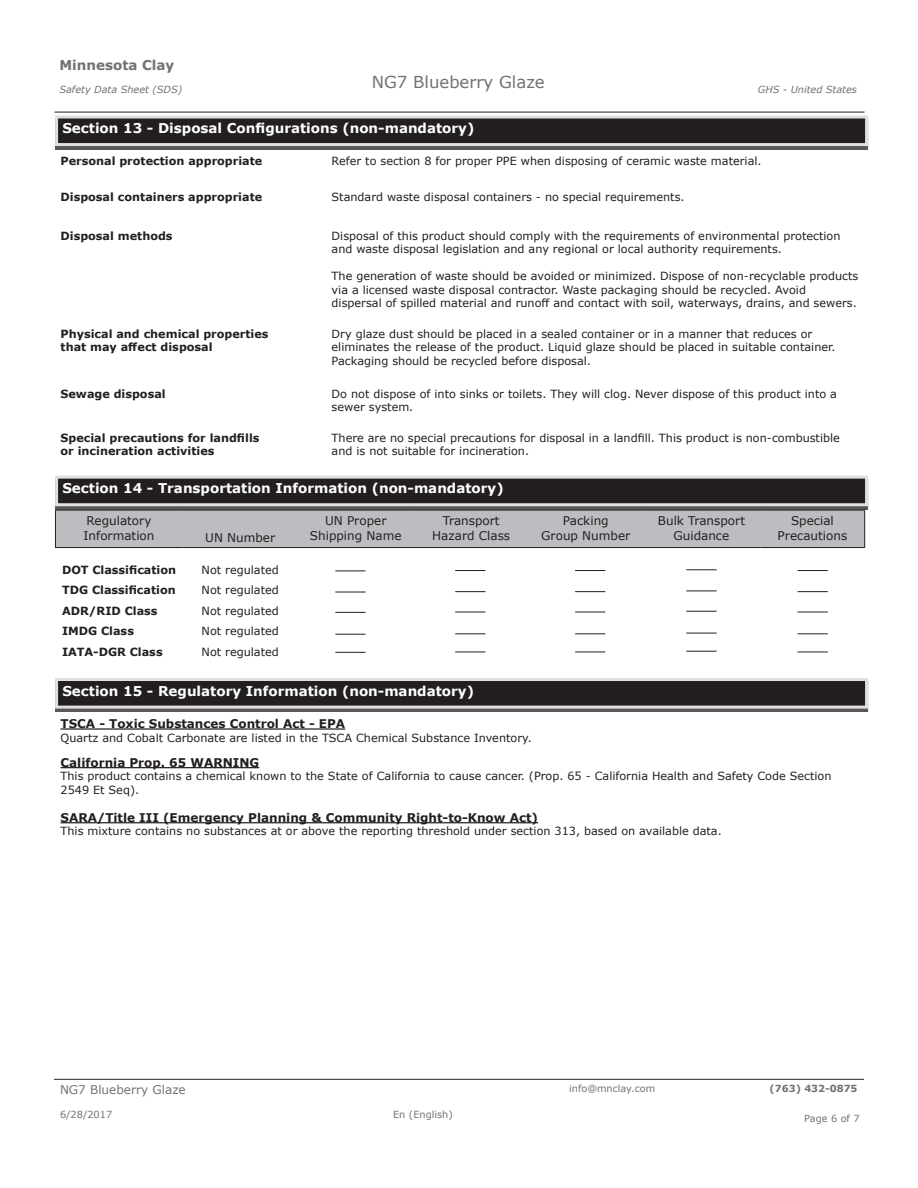
<style>
.page{position:relative;width:918px;height:1188px;background:#fff}
.page>*{position:absolute;margin:0;border:0;box-sizing:border-box;transform-origin:0 0}
.t1{font:16.5px "Verdana";color:#717275}
.t2{font:700 13.5px "Verdana";color:#fff}
.t3{font:700 13.5px "Verdana";color:#717275}
.t4{font:12px/14.4px "Verdana";color:#231f20;text-align:center}
.t5{font:700 12px "Verdana";color:#231f20}
.t6{font:12px "Verdana";color:#717275}
.t7{font:11.25px/13.5px "Verdana";color:#231f20}
.t8{font:700 11.25px/13.5px "Verdana";color:#231f20}
.t9{font:9.75px "Verdana";color:#717275}
.t10{font:italic 9.75px "Verdana";color:#717275}
.t11{font:700 9.75px "Verdana";color:#717275}
</style>
<div class="page">
<hr style="left:55px;top:112px;width:810px;height:1px;background:#231f20">
<div style="left:55px;top:119px;width:813px;height:30px;background:#5d5a5a"></div>
<div style="left:57px;top:117px;width:810px;height:28px;background:#231f20"></div>
<div style="left:55px;top:115px;width:813px;height:31px;border:3px solid #e2dfdf"></div>
<div style="left:55px;top:479px;width:813px;height:31px;background:#231f20;opacity:.75"></div>
<div style="left:57px;top:477px;width:810px;height:28px;background:#231f20"></div>
<div style="left:55px;top:476px;width:813px;height:30px;border:3px solid #e2dfdf"></div>
<div style="left:56px;top:511px;width:808px;height:36px;background:#bcbdc0"></div>
<hr style="left:55px;top:510px;width:128px;height:1px;background:#231f20">
<hr style="left:55px;top:510px;width:1px;height:37px;background:#231f20">
<hr style="left:183px;top:510px;width:115px;height:1px;background:#231f20">
<hr style="left:298px;top:510px;width:116px;height:1px;background:#231f20">
<hr style="left:414px;top:510px;width:115px;height:1px;background:#231f20">
<hr style="left:529px;top:510px;width:114px;height:1px;background:#231f20">
<hr style="left:643px;top:510px;width:117px;height:1px;background:#231f20">
<hr style="left:760px;top:510px;width:105px;height:1px;background:#231f20">
<hr style="left:864px;top:510px;width:1px;height:37px;background:#231f20">
<hr style="left:55px;top:547px;width:128px;height:1px;background:#231f20">
<hr style="left:183px;top:547px;width:115px;height:1px;background:#231f20">
<hr style="left:298px;top:547px;width:116px;height:1px;background:#231f20">
<hr style="left:414px;top:547px;width:115px;height:1px;background:#231f20">
<hr style="left:529px;top:547px;width:114px;height:1px;background:#231f20">
<hr style="left:643px;top:547px;width:117px;height:1px;background:#231f20">
<hr style="left:760px;top:547px;width:105px;height:1px;background:#231f20">
<hr style="left:54px;top:1079px;width:810px;height:1px;background:#231f20">
<hr style="left:335px;top:571px;width:31px;height:1px;background:#231f20">
<hr style="left:335px;top:592px;width:31px;height:1px;background:#231f20">
<hr style="left:335px;top:612px;width:31px;height:1px;background:#231f20">
<hr style="left:335px;top:634px;width:31px;height:1px;background:#231f20">
<hr style="left:335px;top:652px;width:31px;height:1px;background:#231f20">
<hr style="left:455px;top:570px;width:30px;height:1px;background:#231f20">
<hr style="left:455px;top:591px;width:30px;height:1px;background:#231f20">
<hr style="left:455px;top:612px;width:30px;height:1px;background:#231f20">
<hr style="left:455px;top:633px;width:30px;height:1px;background:#231f20">
<hr style="left:455px;top:652px;width:30px;height:1px;background:#231f20">
<hr style="left:575px;top:570px;width:30px;height:1px;background:#231f20">
<hr style="left:575px;top:591px;width:30px;height:1px;background:#231f20">
<hr style="left:575px;top:612px;width:30px;height:1px;background:#231f20">
<hr style="left:575px;top:633px;width:30px;height:1px;background:#231f20">
<hr style="left:575px;top:652px;width:30px;height:1px;background:#231f20">
<hr style="left:686px;top:569px;width:31px;height:1px;background:#231f20">
<hr style="left:686px;top:591px;width:31px;height:1px;background:#231f20">
<hr style="left:686px;top:611px;width:31px;height:1px;background:#231f20">
<hr style="left:686px;top:633px;width:31px;height:1px;background:#231f20">
<hr style="left:686px;top:651px;width:31px;height:1px;background:#231f20">
<hr style="left:798px;top:570px;width:30px;height:1px;background:#231f20">
<hr style="left:798px;top:591px;width:30px;height:1px;background:#231f20">
<hr style="left:798px;top:612px;width:30px;height:1px;background:#231f20">
<hr style="left:798px;top:633px;width:30px;height:1px;background:#231f20">
<hr style="left:798px;top:652px;width:30px;height:1px;background:#231f20">
<div style="left:55px;top:681px;width:813px;height:31px;background:#5a5757"></div>
<div style="left:57px;top:680px;width:810px;height:27px;background:#231f20"></div>
<div style="left:55px;top:678px;width:813px;height:31px;border:3px solid #e2dfdf"></div>
<hr style="left:61px;top:728px;width:284px;height:2px;background:#231f20">
<hr style="left:61px;top:767px;width:198px;height:1px;background:#231f20">
<hr style="left:61px;top:822px;width:477px;height:1px;background:#231f20">
<p class="t3" style="left:59px;top:56px;width:116px">Minnesota Clay</p>
<h1 class="t1" style="left:372px;top:71px;width:174px">NG7 Blueberry Glaze</h1>
<p class="t10" style="left:59px;top:83px;width:124px">Safety Data Sheet (SDS)</p>
<p class="t10" style="left:758px;top:83px;width:101px">GHS - United States</p>
<p class="t2" style="left:62px;top:119px;width:413px">Section 13 - Disposal Configurations (non-mandatory)</p>
<p class="t8" style="left:61px;top:154px;width:203px">Personal protection appropriate</p>
<p class="t7" style="left:332px;top:154px;width:432px">Refer to section 8 for proper PPE when disposing of ceramic waste material.</p>
<p class="t8" style="left:61px;top:190px;width:203px">Disposal containers appropriate</p>
<p class="t7" style="left:332px;top:190px;width:355px">Standard waste disposal containers - no special requirements.</p>
<p class="t8" style="left:61px;top:229px;width:114px">Disposal methods</p>
<p class="t7" style="left:332px;top:229px;width:510px">Disposal of this product should comply with the requirements of environmental protection and waste disposal legislation and any regional or local authority requirements.</p>
<p class="t7" style="left:332px;top:269px;width:528px">The generation of waste should be avoided or minimized. Dispose of non-recyclable products via a licensed waste disposal contractor. Waste packaging should be recycled. Avoid dispersal of spilled material and runoff and contact with soil, waterways, drains, and sewers.</p>
<p class="t8" style="left:61px;top:327px;width:210px">Physical and chemical properties that may affect disposal</p>
<p class="t7" style="left:332px;top:327px;width:505px">Dry glaze dust should be placed in a sealed container or in a manner that reduces or eliminates the release of the product. Liquid glaze should be placed in suitable container.<br>Packaging should be recycled before disposal.</p>
<p class="t8" style="left:61px;top:387px;width:107px">Sewage disposal</p>
<p class="t7" style="left:332px;top:387px;width:507px">Do not dispose of into sinks or toilets. They will clog. Never dispose of this product into a sewer system.</p>
<p class="t8" style="left:61px;top:430px;width:201px">Special precautions for landfills or incineration activities</p>
<p class="t7" style="left:332px;top:431px;width:510px">There are no special precautions for disposal in a landfill. This product is non-combustible and is not suitable for incineration.</p>
<p class="t2" style="left:62px;top:479px;width:443px">Section 14 - Transportation Information (non-mandatory)</p>
<p class="t4" style="left:83px;top:514px;width:73px;text-align:left">Regulatory<br>Information</p>
<p class="t4" style="left:310px;top:514px;width:93px">UN Proper<br>Shipping Name</p>
<p class="t4" style="left:432px;top:514px;width:79px">Transport<br>Hazard Class</p>
<p class="t4" style="left:541px;top:514px;width:91px">Packing<br>Group Number</p>
<p class="t4" style="left:658px;top:514px;width:89px">Bulk Transport<br>Guidance</p>
<p class="t4" style="left:778px;top:514px;width:71px">Special<br>Precautions</p>
<p class="t4" style="left:205px;top:530px;width:71px">UN Number</p>
<p class="t8" style="left:62px;top:563px;width:116px">DOT Classification</p>
<p class="t7" style="left:202px;top:563px;width:79px">Not regulated</p>
<p class="t8" style="left:62px;top:583px;width:115px">TDG Classification</p>
<p class="t7" style="left:202px;top:583px;width:79px">Not regulated</p>
<p class="t8" style="left:62px;top:604px;width:97px">ADR/RID Class</p>
<p class="t7" style="left:202px;top:604px;width:79px">Not regulated</p>
<p class="t8" style="left:62px;top:624px;width:73px">IMDG Class</p>
<p class="t7" style="left:202px;top:624px;width:79px">Not regulated</p>
<p class="t8" style="left:62px;top:645px;width:102px">IATA-DGR Class</p>
<p class="t7" style="left:202px;top:645px;width:79px">Not regulated</p>
<p class="t2" style="left:62px;top:681px;width:413px">Section 15 - Regulatory Information (non-mandatory)</p>
<p class="t5" style="left:61px;top:715px;width:286px">TSCA - Toxic Substances Control Act - EPA</p>
<p class="t7" style="left:61px;top:731px;width:473px">Quartz and Cobalt Carbonate are listed in the TSCA Chemical Substance Inventory.</p>
<p class="t5" style="left:61px;top:754px;width:200px">California Prop. 65 WARNING</p>
<p class="t7" style="left:61px;top:769px;width:773px">This product contains a chemical known to the State of California to cause cancer. (Prop. 65 - California Health and Safety Code Section<br>2549 Et Seq).</p>
<p class="t5" style="left:61px;top:809px;width:479px">SARA/Title III (Emergency Planning &amp; Community Right-to-Know Act)</p>
<p class="t7" style="left:61px;top:824px;width:663px">This mixture contains no substances at or above the reporting threshold under section 313, based on available data.</p>
<p class="t6" style="left:60px;top:1081px;width:127px">NG7 Blueberry Glaze</p>
<p class="t9" style="left:569px;top:1082px;width:88px">info@mnclay.com</p>
<p class="t11" style="left:770px;top:1082px;width:89px">(763) 432-0875</p>
<p class="t9" style="left:60px;top:1108px;width:54px">6/28/2017</p>
<p class="t9" style="left:393px;top:1108px;width:61px">En (English)</p>
<p class="t9" style="left:804px;top:1111px;width:57px">Page 6 of 7</p>
</div>
